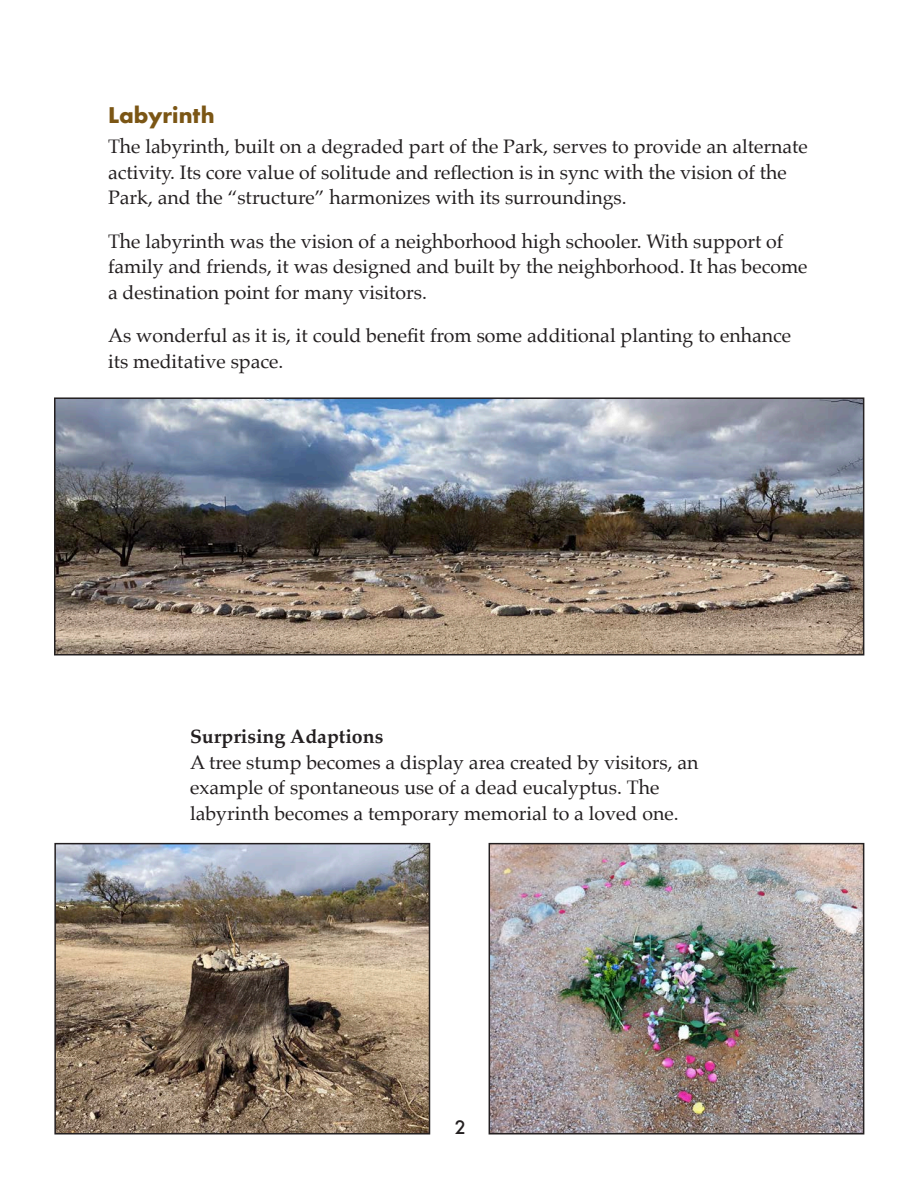
<style>
.page{position:relative;width:918px;height:1188px;background:#fff}
.page>*{position:absolute;margin:0;border:0;box-sizing:border-box;transform-origin:0 0}
.t1{font:700 21px "Futura";color:#7b5615}
.t2{font:19.5px/25.5px "Palatino";color:#231f20}
.t3{font:700 19.5px "Palatino";color:#231f20}
.t4{font:500 18px "Futura";color:#231f20}
</style>
<div class="page">
<img style="left:57px;top:400px;width:804px;height:253px">
<div style="left:54px;top:397px;width:810px;height:259px;border:2px solid #231f20"></div>
<img style="left:57px;top:846px;width:370px;height:286px">
<div style="left:54px;top:843px;width:376px;height:292px;border:2px solid #231f20"></div>
<img style="left:492px;top:846px;width:369px;height:286px">
<div style="left:489px;top:843px;width:375px;height:292px;border:2px solid #231f20"></div>
<p class="t1" style="left:108px;top:100px;width:108px">Labyrinth</p>
<p class="t2" style="left:108px;top:134px;width:701px">The labyrinth, built on a degraded part of the Park, serves to provide an alternate activity. Its core value of solitude and reflection is in sync with the vision of the<br>Park, and the “structure” harmonizes with its surroundings.</p>
<p class="t2" style="left:108px;top:228px;width:701px">The labyrinth was the vision of a neighborhood high schooler. With support of family and friends, it was designed and built by the neighborhood. It has become a destination point for many visitors.</p>
<p class="t2" style="left:108px;top:323px;width:685px">As wonderful as it is, it could benefit from some additional planting to enhance its meditative space.</p>
<p class="t3" style="left:190px;top:720px;width:195px">Surprising Adaptions</p>
<p class="t2" style="left:190px;top:749px;width:510px">A tree stump becomes a display area created by visitors, an example of spontaneous use of a dead eucalyptus. The</p>
<p class="t2" style="left:190px;top:800px;width:490px">labyrinth becomes a temporary memorial to a loved one.</p>
<p class="t4" style="left:455px;top:1115px;width:13px">2</p>
</div>
